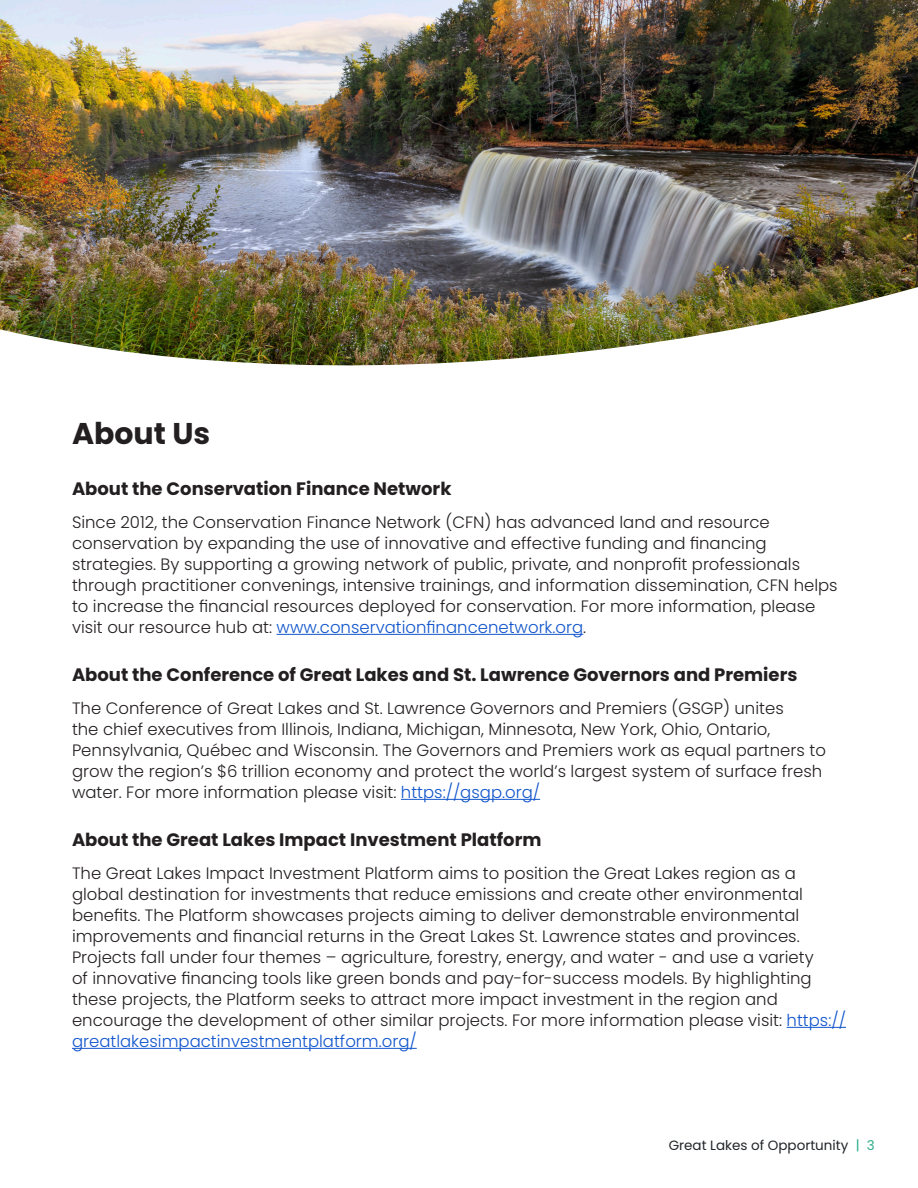
<style>
.page{position:relative;width:918px;height:1188px;background:#fff}
.page>*{position:absolute;margin:0;border:0;box-sizing:border-box;transform-origin:0 0}
.Heading_1{font:700 30px "Poppins";color:#231f20}
.Heading_3{font:700 18px "Poppins";color:#231f20}
.t1{font:300 16.5px/21px "Poppins";color:#231f20}
.t2{font:13.5px "Poppins";color:#212529}
.s1{color:#15c}
.s2{color:#2dad89}
</style>
<div class="page">
<img style="left:0;top:0;width:918px;height:121px">
<img style="left:0;top:121px;width:918px;height:21px">
<img style="left:0;top:142px;width:918px;height:224px">
<hr style="left:277px;top:634px;width:306px;height:1px;background:#15c">
<hr style="left:401px;top:799px;width:139px;height:1px;background:#15c">
<hr style="left:787px;top:1027px;width:59px;height:1px;background:#15c">
<hr style="left:72px;top:1048px;width:345px;height:1px;background:#15c">
<p class="Heading_1" style="left:72px;top:416px;width:140px">About Us</p>
<p class="Heading_3" style="left:72px;top:478px;width:381px">About the Conservation Finance Network</p>
<p class="t1" style="left:72px;top:512px;width:767px">Since 2012, the Conservation Finance Network (CFN) has advanced land and resource conservation by expanding the use of innovative and effective funding and financing strategies. By supporting a growing network of public, private, and nonprofit professionals through practitioner convenings, intensive trainings, and information dissemination, CFN helps to increase the financial resources deployed for conservation. For more information, please visit our resource hub at: <span class="s1">www.conservationfinancenetwork.org</span>.</p>
<p class="Heading_3" style="left:72px;top:664px;width:727px">About the Conference of Great Lakes and St. Lawrence Governors and Premiers</p>
<p class="t1" style="left:72px;top:698px;width:755px">The Conference of Great Lakes and St. Lawrence Governors and Premiers (GSGP) unites<br>the chief executives from Illinois, Indiana, Michigan, Minnesota, New York, Ohio, Ontario, Pennsylvania, Québec and Wisconsin. The Governors and Premiers work as equal partners to grow the region’s $6 trillion economy and protect the world’s largest system of surface fresh water. For more information please visit: <span class="s1">https://gsgp.org/</span></p>
<p class="Heading_3" style="left:72px;top:829px;width:471px">About the Great Lakes Impact Investment Platform</p>
<p class="t1" style="left:72px;top:863px;width:776px">The Great Lakes Impact Investment Platform aims to position the Great Lakes region as a global destination for investments that reduce emissions and create other environmental benefits. The Platform showcases projects aiming to deliver demonstrable environmental improvements and financial returns in the Great Lakes St. Lawrence states and provinces.<br>Projects fall under four themes – agriculture, forestry, energy, and water - and use a variety<br>of innovative financing tools like green bonds and pay-for-success models. By highlighting these projects, the Platform seeks to attract more impact investment in the region and encourage the development of other similar projects. For more information please visit: <span class="s1">https:// greatlakesimpactinvestmentplatform.org/</span></p>
<p class="t2" style="left:669px;top:1137px;width:208px">Great Lakes of Opportunity <span class="s2">| 3</span></p>
</div>
